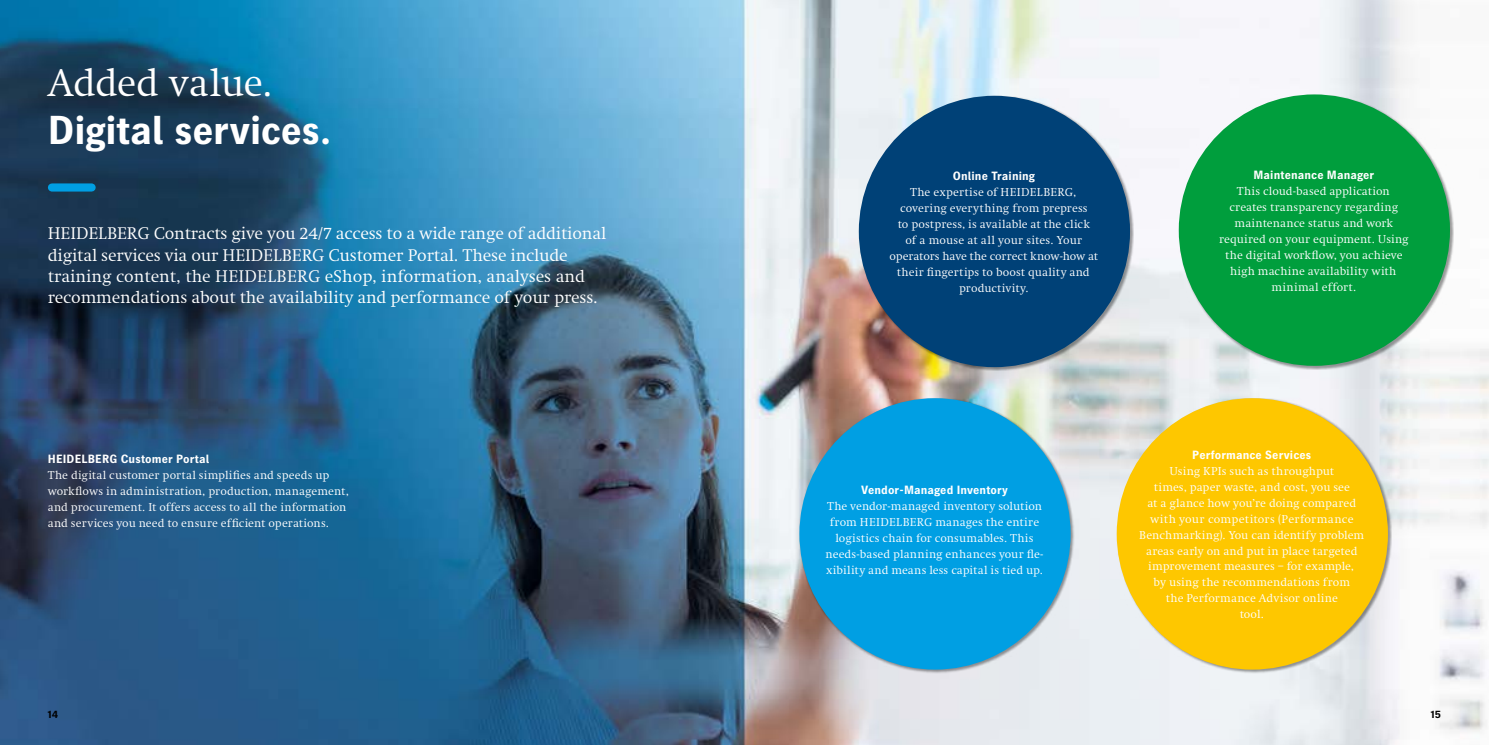
<style>
.page{position:relative;width:1489px;height:745px;background:#fff}
.page>*{position:absolute;margin:0;border:0;box-sizing:border-box;transform-origin:0 0}
.t1{font:700 40px "Heidelberg Gothic Ml";letter-spacing:-.005em;color:#fff}
.t2{font:40px "Heidelberg Antiqua ML";letter-spacing:-.015em;color:#fff}
.t3{font:17.5px/21.2px "Heidelberg Antiqua ML";letter-spacing:-.01em;color:#fff}
.t4{font:11.88px/16px "Heidelberg Antiqua ML";letter-spacing:.01em;color:#fff;text-align:center}
.t5{font:700 11.88px "Heidelberg Gothic Ml";letter-spacing:.01em;color:#fff}
.t6{font:700 10.62px "Heidelberg Gothic Ml";color:#000}
</style>
<div class="page">
<img style="left:0;top:0;width:1488px;height:744px">
<div style="left:858px;top:95px;width:275px;height:275px;background:#000;opacity:.4"></div>
<div style="left:858px;top:96px;width:271px;height:271px;background:#004177;border-radius:50%"></div>
<div style="left:1116px;top:398px;width:275px;height:275px;background:#000;opacity:.4"></div>
<div style="left:1116px;top:398px;width:271px;height:271px;background:#fec700;border-radius:50%"></div>
<div style="left:799px;top:398px;width:275px;height:275px;background:#000;opacity:.4"></div>
<div style="left:799px;top:398px;width:271px;height:271px;background:#009fe3;border-radius:50%"></div>
<div style="left:1178px;top:94px;width:275px;height:275px;background:#000;opacity:.4"></div>
<div style="left:1178px;top:94px;width:271px;height:271px;background:#009e3d;border-radius:50%"></div>
<div style="left:52px;top:183px;width:40px;height:8px;background:#009fe3"></div>
<h1 class="t2" style="left:48px;top:60px;width:226px">Added value.</h1>
<h1 class="t1" style="left:48px;top:107px;width:285px">Digital services.</h1>
<p class="t3" style="left:48px;top:223px;width:560px">HEIDELBERG Contracts give you 24/7 access to a wide range of additional digital services via our HEIDELBERG Customer Portal. These include training content, the HEIDELBERG eShop, information, analyses and recommendations about the availability and performance of your press.</p>
<p class="t5" style="left:48px;top:452px;width:163px">HEIDELBERG Customer Portal</p>
<p class="t4" style="left:48px;top:467px;width:302px;text-align:left">The digital customer portal simplifies and speeds up workflows in administration, production, management, and procurement. It offers access to all the information and services you need to ensure efficient operations.</p>
<p class="t5" style="left:952px;top:169px;width:83px">Online Training</p>
<p class="t4" style="left:889px;top:184px;width:210px">The expertise of HEIDELBERG, covering everything from prepress<br>to postpress, is available at the click<br>of a mouse at all your sites. Your operators have the correct know-how at their fingertips to boost quality and productivity.</p>
<p class="t5" style="left:1253px;top:168px;width:122px">Maintenance Manager</p>
<p class="t4" style="left:1218px;top:183px;width:191px">This cloud-based application creates transparency regarding maintenance status and work required on your equipment. Using the digital workflow, you achieve high machine availability with minimal effort.</p>
<p class="t5" style="left:861px;top:483px;width:148px">Vendor-Managed Inventory</p>
<p class="t4" style="left:825px;top:498px;width:219px">The vendor-managed inventory solution from HEIDELBERG manages the entire logistics chain for consumables. This needs-based planning enhances your fle&shy;xibility and means less capital is tied up.</p>
<p class="t5" style="left:1192px;top:447px;width:121px">Performance Services</p>
<p class="t4" style="left:1139px;top:462px;width:226px">Using KPIs such as throughput<br>times, paper waste, and cost, you see<br>at a glance how you’re doing compared with your competitors (Performance<br>Benchmarking). You can identify problem areas early on and put in place targeted improvement measures – for example,<br>by using the recommendations from<br>the Performance Advisor online<br>tool.</p>
<p class="t6" style="left:48px;top:708px;width:12px">14</p>
<p class="t6" style="left:1430px;top:708px;width:12px">15</p>
</div>
